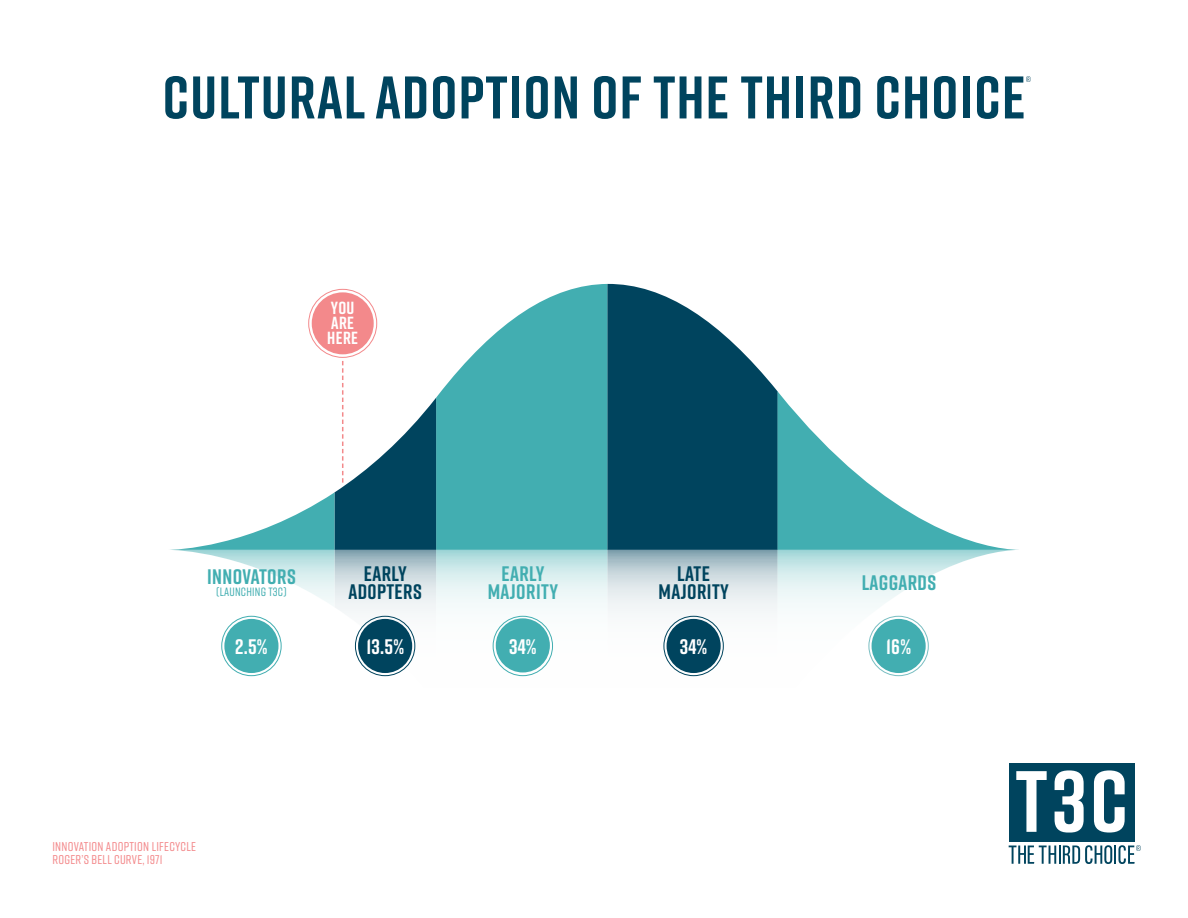
<style>
.page{position:relative;width:1188px;height:918px;background:#fff}
.page>*{position:absolute;margin:0;border:0;box-sizing:border-box;transform-origin:0 0}
.t1{font:700 60px "Rift";letter-spacing:.02em;color:#00445e}
.t2{font:700 21px/18px "Rift";letter-spacing:.02em;color:#42aeb1;text-align:center}
.t3{font:700 21px/18px "Rift";letter-spacing:.02em;color:#00445e;text-align:center}
.t4{font:700 21px "Rift";letter-spacing:.01em;color:#fff}
.t5{font:700 17.55px/15.3px "Rift";letter-spacing:.02em;color:#fff}
.t6{font:500 12.75px/13.5px "Rift";letter-spacing:.02em;color:#f3898b}
.t7{font:500 12px "Rift";letter-spacing:.02em;color:#42aeb1}
</style>
<div class="page">
<svg style="left:777px;top:391px;width:242px;height:286px"></svg>
<svg style="left:607px;top:283px;width:170px;height:267px;background:#235e74"></svg>
<svg style="left:436px;top:284px;width:171px;height:266px;background:#5db9bc"></svg>
<div style="left:1009px;top:763px;width:126px;height:79px;background:#00445e"></div>
<svg style="left:1016px;top:771px;width:31px;height:61px"></svg>
<svg style="left:1055px;top:770px;width:29px;height:63px"></svg>
<svg style="left:1094px;top:770px;width:31px;height:63px"></svg>
<svg style="left:1009px;top:845px;width:131px;height:19px"></svg>
<div style="left:493px;top:616px;width:60px;height:60px;border:1px solid #42aeb1;border-radius:50%"></div>
<div style="left:496px;top:618px;width:54px;height:54px;background:#42aeb1;border-radius:50%"></div>
<div style="left:664px;top:616px;width:60px;height:60px;border:1px solid #00445e;border-radius:50%"></div>
<div style="left:667px;top:619px;width:54px;height:54px;background:#00445e;border-radius:50%"></div>
<div style="left:869px;top:616px;width:60px;height:60px;border:1px solid #79bec2;border-radius:50%"></div>
<div style="left:872px;top:619px;width:54px;height:54px;background:#42aeb1;border-radius:50%"></div>
<div style="left:308px;top:289px;width:69px;height:69px;border:1px solid #f3898b;border-radius:50%"></div>
<div style="left:312px;top:292px;width:62px;height:62px;background:#f3898b;border-radius:50%"></div>
<svg style="left:170px;top:361px;width:266px;height:316px"></svg>
<svg style="left:1026px;top:76px;width:4px;height:6px"></svg>
<h1 class="t1" style="left:163px;top:54px;width:864px">CULTURAL ADOPTION OF THE THIRD CHOICE</h1>
<h3 class="t5" style="left:327px;top:299px;width:32px">YOU<br>ARE<br>HERE</h3>
<h2 class="t2" style="left:207px;top:568px;width:90px">INNOVATORS</h2>
<p class="t7" style="left:216px;top:584px;width:72px">(LAUNCHING T3C)</p>
<h2 class="t3" style="left:348px;top:565px;width:75px">EARLY<br>AD0PTERS</h2>
<h2 class="t2" style="left:488px;top:565px;width:72px">EARLY<br>MAJORITY</h2>
<h2 class="t3" style="left:659px;top:565px;width:72px">LATE<br>MAJORITY</h2>
<h2 class="t2" style="left:862px;top:574px;width:76px">LAGGARDS</h2>
<h2 class="t4" style="left:235px;top:632px;width:34px">2.5%</h2>
<h2 class="t4" style="left:366px;top:632px;width:39px">13.5%</h2>
<h2 class="t4" style="left:509px;top:631px;width:29px">34%</h2>
<h2 class="t4" style="left:680px;top:632px;width:29px">34%</h2>
<h2 class="t4" style="left:886px;top:632px;width:26px">16%</h2>
<p class="t6" style="left:52px;top:839px;width:145px">INNOVATION ADOPTION LIFECYCLE<br>ROGER’S BELL CURVE, 1971</p>
</div>
